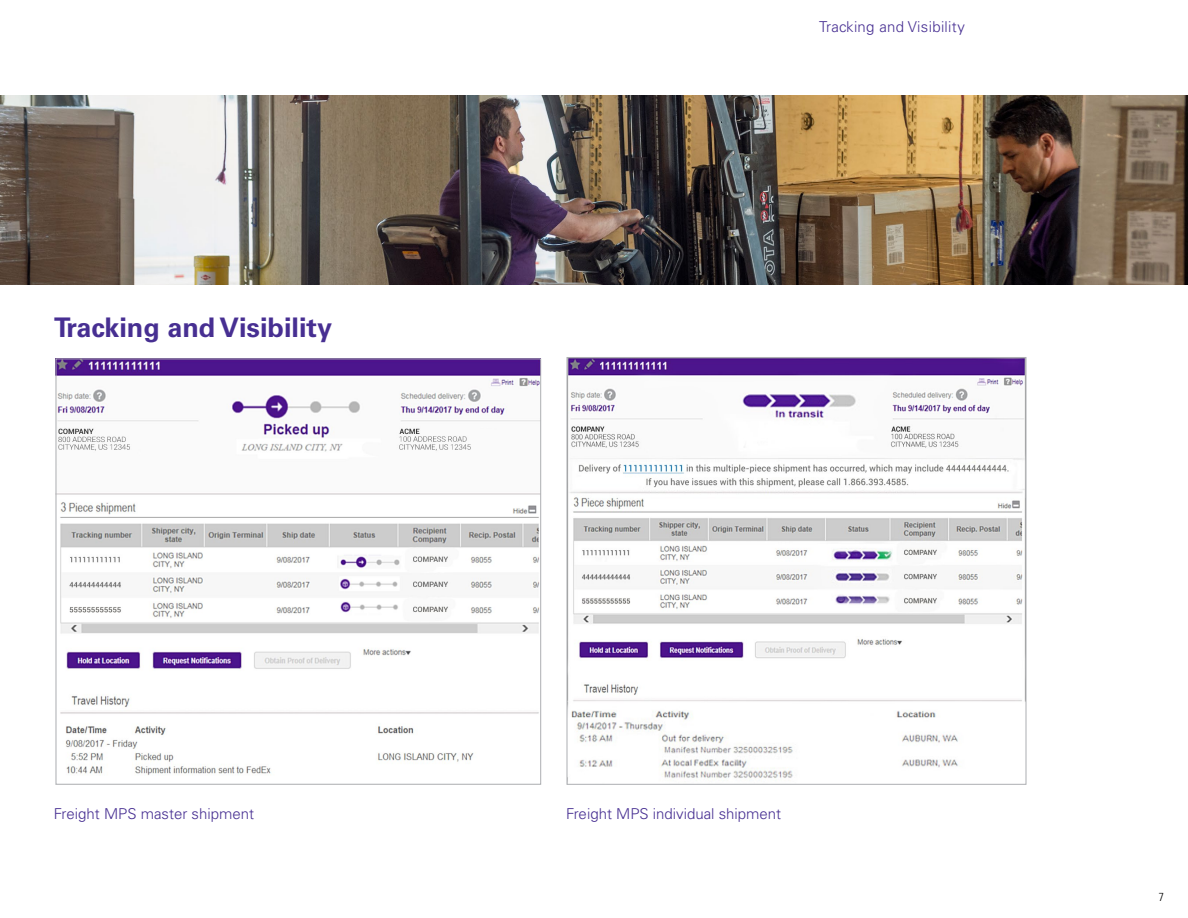
<style>
.page{position:relative;width:1188px;height:918px;background:#fff}
.page>*{position:absolute;margin:0;border:0;box-sizing:border-box;transform-origin:0 0}
.t1{font:700 27px "Univers LT Std";color:#472f92}
.t2{font:300 15px "Univers LT Std";color:#472f92}
.t3{font:300 15px "Univers LT Std";letter-spacing:.02em;color:#472f92}
.t4{font:300 condensed 11.55px "Univers LT Std";color:#000}
</style>
<div class="page">
<img style="left:0;top:95px;width:1188px;height:690px">
<img style="left:58px;top:361px;width:481px;height:422px">
<img style="left:569px;top:359px;width:455px;height:424px">
<h1 class="t1" style="left:54px;top:312px;width:280px">Tracking and Visibility</h1>
<p class="t3" style="left:819px;top:18px;width:147px">Tracking and Visibility</p>
<p class="t2" style="left:54px;top:804px;width:202px">Freight MPS master shipment</p>
<p class="t2" style="left:566px;top:804px;width:217px">Freight MPS individual shipment</p>
<p class="t4" style="left:1159px;top:890px;width:7px">7</p>
</div>
